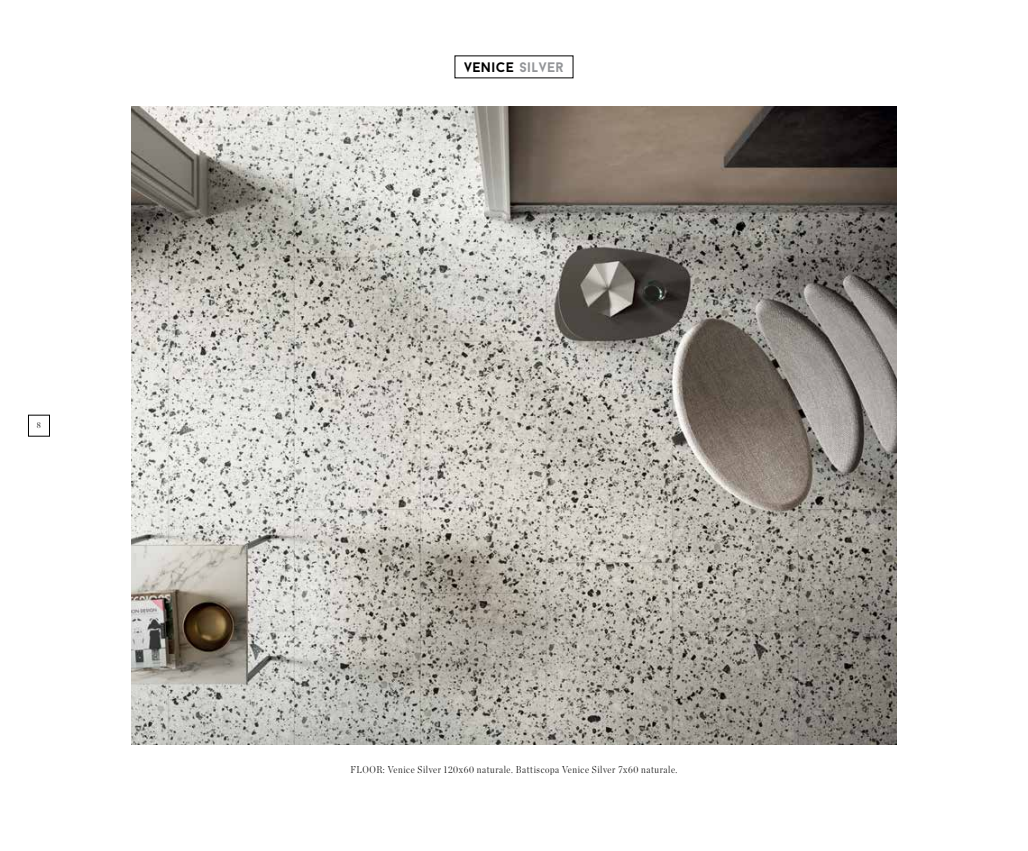
<style>
.page{position:relative;width:1028px;height:851px;background:#fff}
.page>*{position:absolute;margin:0;border:0;box-sizing:border-box;transform-origin:0 0}
.t1{font:700 13.75px "Baron Neue";letter-spacing:.03em;color:#000}
.t2{font:300 10px "Chronicle Disp Cond";letter-spacing:.06em;color:#000}
.t3{font:300 8.75px "Chronicle Disp Cond";color:#000}
.s1{color:#939598}
</style>
<div class="page">
<img style="left:131px;top:106px;width:765px;height:638px">
<div style="left:28px;top:415px;width:22px;height:21px;border:1px solid #000"></div>
<p class="t3" style="left:37px;top:418px;width:6px">8</p>
<h1 class="t1" style="left:464px;top:58px;width:101px">VENICE <span class="s1">SILVER</span></h1>
<p class="t2" style="left:350px;top:761px;width:328px">FLOOR: Venice Silver 120x60 naturale. Battiscopa Venice Silver 7x60 naturale.</p>
</div>
